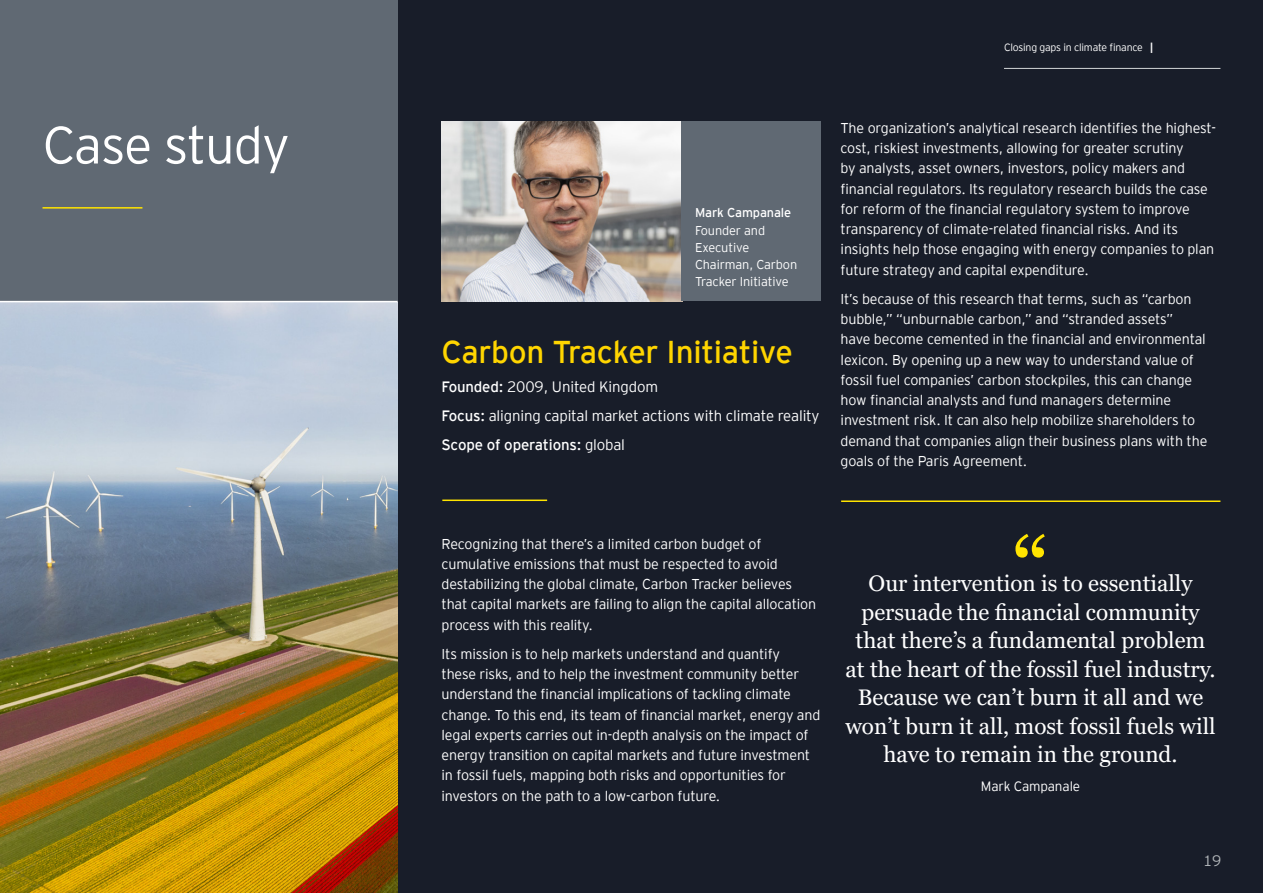
<style>
.page{position:relative;width:1263px;height:893px;background:#181d29}
.page>*{position:absolute;margin:0;border:0;box-sizing:border-box;transform-origin:0 0}
.t1{font:90px "Georgia Pro";color:#ffe400}
.t2{font:300 52.5px "EY Interstate";letter-spacing:-.03em;color:#fff}
.t3{font:31.5px "EY Interstate";letter-spacing:-.01em;color:#ffd500}
.t4{font:22.5px/28.5px "Georgia Pro";color:#fff;text-align:center}
.t5{font:300 15px/29.2px "EY Interstate";letter-spacing:-.01em;color:#fff}
.t6{font:300 15px "EY Interstate";color:#b5b9bc}
.t7{font:300 14.25px/20.2px "EY Interstate";letter-spacing:-.01em;color:#fff}
.t8{font:300 13.5px "EY Interstate";letter-spacing:-.01em;color:#fff}
.t9{font:300 12.75px/17.2px "EY Interstate";letter-spacing:-.01em;color:#fff}
.t10{font:12.75px "EY Interstate";letter-spacing:-.01em;color:#fff}
.t11{font:300 10.5px "EY Interstate";letter-spacing:-.02em;color:#fff}
.s1{font-weight:700}
.s2{font-weight:400}
</style>
<div class="page">
<img style="left:0;top:302px;width:398px;height:591px">
<img style="left:441px;top:122px;width:240px;height:179px">
<div style="left:0;top:0;width:398px;height:301px;background:#606973"></div>
<div style="left:681px;top:121px;width:140px;height:180px;background:#606973"></div>
<hr style="left:442px;top:500px;width:105px;height:1px;background:#ffe400">
<hr style="left:0;top:301px;width:398px;height:1px;background:#fff">
<hr style="left:43px;top:207px;width:99px;height:2px;background:#ffe400">
<hr style="left:841px;top:500px;width:379px;height:2px;background:#ffe400">
<hr style="left:1004px;top:68px;width:216px;height:1px;background:#d3d6d8">
<h2 class="t2" style="left:43px;top:108px;width:249px">Case study</h2>
<p class="t11" style="left:1004px;top:40px;width:151px">Closing gaps in climate finance <span class="s1">|</span></p>
<p class="t10" style="left:695px;top:204px;width:98px">Mark Campanale</p>
<p class="t9" style="left:695px;top:221px;width:104px">Founder and<br>Executive<br>Chairman, Carbon<br>Tracker Initiative</p>
<h3 class="t3" style="left:441px;top:329px;width:353px">Carbon Tracker Initiative</h3>
<p class="t5" style="left:441px;top:371px;width:379px"><span class="s2">Founded:</span> 2009, United Kingdom<br><span class="s2">Focus:</span> aligning capital market actions with climate reality<br><span class="s2">Scope of operations:</span> global</p>
<p class="t7" style="left:840px;top:117px;width:377px">The organization’s analytical research identifies the highest&shy;cost, riskiest investments, allowing for greater scrutiny<br>by analysts, asset owners, investors, policy makers and financial regulators. Its regulatory research builds the case for reform of the financial regulatory system to improve transparency of climate-related financial risks. And its insights help those engaging with energy companies to plan future strategy and capital expenditure.</p>
<p class="t7" style="left:840px;top:288px;width:368px">It’s because of this research that terms, such as “carbon bubble,” “unburnable carbon,” and “stranded assets”<br>have become cemented in the financial and environmental lexicon. By opening up a new way to understand value of fossil fuel companies’ carbon stockpiles, this can change how financial analysts and fund managers determine investment risk. It can also help mobilize shareholders to demand that companies align their business plans with the goals of the Paris Agreement.</p>
<p class="t7" style="left:441px;top:533px;width:376px">Recognizing that there’s a limited carbon budget of cumulative emissions that must be respected to avoid destabilizing the global climate, Carbon Tracker believes that capital markets are failing to align the capital allocation process with this reality.</p>
<p class="t7" style="left:441px;top:643px;width:380px">Its mission is to help markets understand and quantify<br>these risks, and to help the investment community better understand the financial implications of tackling climate change. To this end, its team of financial market, energy and legal experts carries out in-depth analysis on the impact of energy transition on capital markets and future investment in fossil fuels, mapping both risks and opportunities for investors on the path to a low-carbon future.</p>
<h1 class="t1" style="left:1012px;top:518px;width:38px">“</h1>
<h3 class="t4" style="left:868px;top:570px;width:325px">Our intervention is to essentially</h3>
<h3 class="t4" style="left:845px;top:599px;width:372px">persuade the financial community that there’s a fundamental problem at the heart of the fossil fuel industry.<br>Because we can’t burn it all and we won’t burn it all, most fossil fuels will have to remain in the ground.</h3>
<p class="t8" style="left:981px;top:776px;width:101px">Mark Campanale</p>
<p class="t6" style="left:1203px;top:850px;width:20px">19</p>
</div>
